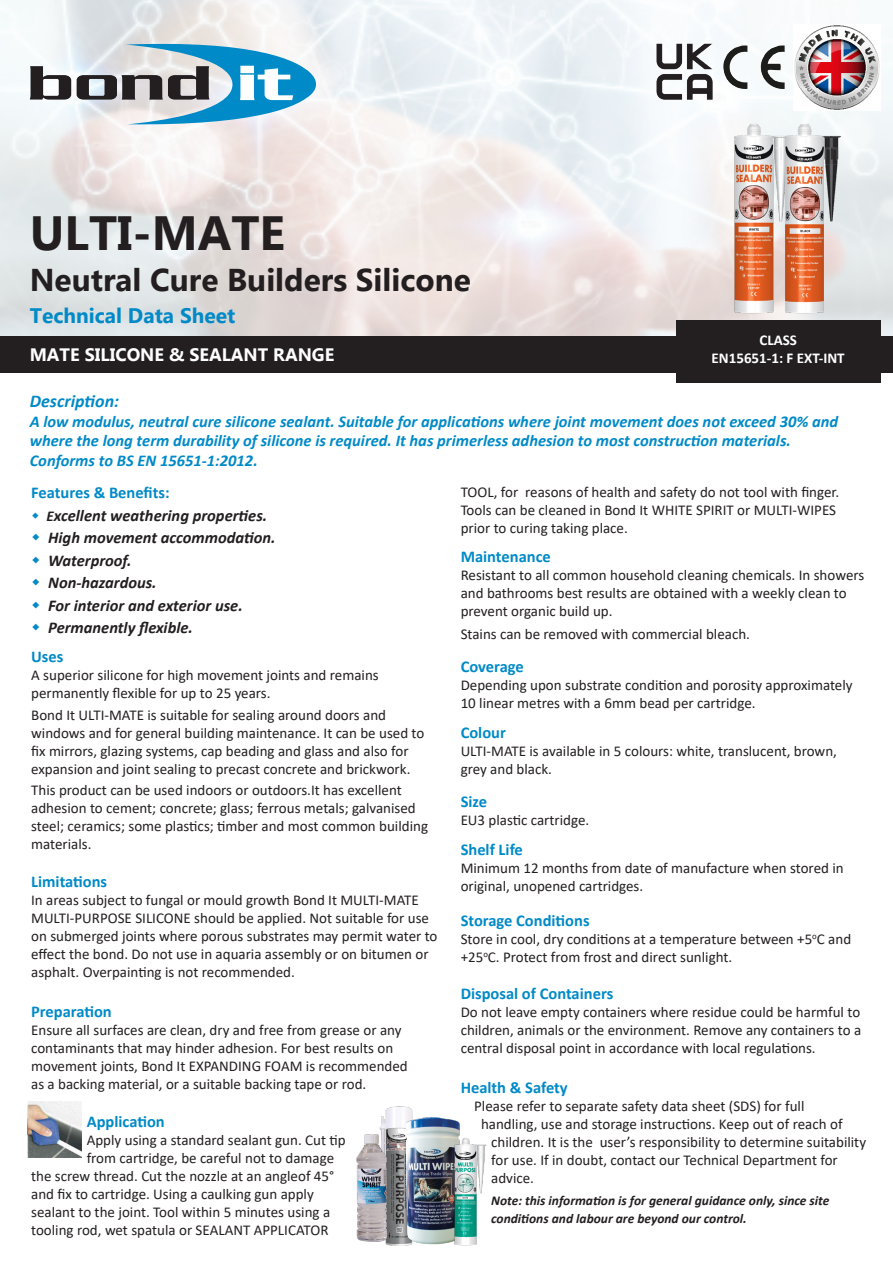
<style>
.page{position:relative;width:893px;height:1263px;background:#fff}
.page>*{position:absolute;margin:0;border:0;box-sizing:border-box;transform-origin:0 0}
.t1{font:700 48px "Myanmar Text";color:#231f20}
.t2{font:700 31.5px "Myanmar Text";color:#231f20}
.t3{font:700 21px "Myanmar Text";color:#008ac7}
.t4{font:700 18px "Myanmar Text";color:#fff}
.t5{font:italic 700 18px "Calibri";color:#008ac7}
.t6{font:italic 700 16.5px/19.8px "Calibri";color:#008ac7}
.t7{font:700 16.5px "Calibri";color:#008ac7}
.t8{font:italic 700 16.5px "Calibri";color:#231f20}
.t9{font:15px/18px "Calibri";color:#231f20}
.t10{font:700 15px "Calibri";color:#fff}
.t11{font:italic 700 13.5px/18px "Calibri";color:#231f20}
.s1{font-size:15px}
</style>
<div class="page">
<img style="left:0;top:0;width:893px;height:336px">
<div style="left:0;top:336px;width:893px;height:37px;background:#231f20"></div>
<svg style="left:30px;top:66px;width:41px;height:34px"></svg>
<svg style="left:77px;top:40px;width:241px;height:86px"></svg>
<img style="left:794px;top:24px;width:86px;height:80px">
<img style="left:723px;top:45px;width:62px;height:44px">
<img style="left:647px;top:34px;width:74px;height:70px">
<div style="left:676px;top:321px;width:204px;height:62px;background:#231f20"></div>
<img style="left:27px;top:1101px;width:54px;height:56px">
<img style="left:647px;top:104px;width:105px;height:230px">
<img style="left:752px;top:104px;width:141px;height:230px">
<img style="left:381px;top:1106px;width:25px;height:17px">
<img style="left:356px;top:1123px;width:50px;height:123px">
<img style="left:406px;top:1107px;width:54px;height:139px">
<img style="left:448px;top:1127px;width:39px;height:119px">
<p class="t1" style="left:30px;top:205px;width:257px">ULTI-MATE</p>
<p class="t2" style="left:30px;top:261px;width:443px">Neutral Cure Builders Silicone</p>
<p class="t3" style="left:30px;top:304px;width:207px">Technical Data Sheet</p>
<p class="t4" style="left:30px;top:345px;width:306px">MATE SILICONE &amp; SEALANT RANGE</p>
<p class="t10" style="left:759px;top:330px;width:39px">CLASS</p>
<p class="t10" style="left:712px;top:348px;width:135px">EN15651-1: F EXT-INT</p>
<p class="t5" style="left:30px;top:388px;width:91px">Description:</p>
<p class="t6" style="left:30px;top:411px;width:810px">A low modulus, neutral cure silicone sealant. Suitable for applications where joint movement does not exceed 30% and where the long term durability of silicone is required. It has primerless adhesion to most construction materials.</p>
<p class="t6" style="left:30px;top:450px;width:229px">Conforms to BS EN 15651‐1:2012.</p>
<p class="t7" style="left:31px;top:481px;width:140px">Features &amp; Benefits:</p>
<p class="t8" style="left:47px;top:504px;width:222px"><span class="s1">E</span>xcellent weathering properties.</p>
<p class="t8" style="left:48px;top:526px;width:229px">High movement accommodation.</p>
<p class="t8" style="left:48px;top:549px;width:85px">Waterproof.</p>
<p class="t8" style="left:48px;top:571px;width:110px">Non-hazardous.</p>
<p class="t8" style="left:48px;top:594px;width:196px">For interior and exterior use.</p>
<p class="t8" style="left:48px;top:616px;width:146px">Permanently flexible.</p>
<p class="t7" style="left:31px;top:645px;width:34px">Uses</p>
<p class="t9" style="left:31px;top:666px;width:349px">A superior silicone for high movement joints and remains</p>
<p class="t9" style="left:31px;top:684px;width:241px">permanently flexible for up to 25 years.</p>
<p class="t9" style="left:31px;top:705px;width:356px">Bond It ULTI-MATE is suitable for sealing around doors and</p>
<p class="t9" style="left:31px;top:723px;width:395px">windows and for general building maintenance. It can be used to</p>
<p class="t9" style="left:31px;top:741px;width:379px">fix mirrors, glazing systems, cap beading and glass and also for</p>
<p class="t9" style="left:31px;top:759px;width:381px">expansion and joint sealing to precast concrete and brickwork.</p>
<p class="t9" style="left:31px;top:781px;width:398px">This product can be used indoors or outdoors.It has excellent adhesion to cement; concrete; glass; ferrous metals; galvanised steel; ceramics; some plastics; timber and most common building materials.</p>
<p class="t7" style="left:31px;top:870px;width:78px">Limitations</p>
<p class="t9" style="left:31px;top:891px;width:408px">In areas subject to fungal or mould growth Bond It MULTI-MATE MULTI-PURPOSE SILICONE should be applied. Not suitable for use on submerged joints where porous substrates may permit water to effect the bond. Do not use in aquaria assembly or on bitumen or asphalt. Overpainting is not recommended.</p>
<p class="t7" style="left:31px;top:999px;width:82px">Preparation</p>
<p class="t9" style="left:31px;top:1020px;width:372px">Ensure all surfaces are clean, dry and free from grease or any</p>
<p class="t9" style="left:31px;top:1038px;width:364px">contaminants that may hinder adhesion. For best results on</p>
<p class="t9" style="left:31px;top:1056px;width:378px">movement joints, Bond It EXPANDING FOAM is recommended</p>
<p class="t9" style="left:31px;top:1074px;width:337px">as a backing material, or a suitable backing tape or rod.</p>
<p class="t7" style="left:87px;top:1109px;width:80px">Application</p>
<p class="t9" style="left:87px;top:1130px;width:260px">Apply using a standard sealant gun. Cut tip</p>
<p class="t9" style="left:87px;top:1148px;width:249px">from cartridge, be careful not to damage</p>
<p class="t9" style="left:31px;top:1166px;width:305px">the screw thread. Cut the nozzle at an angleof 45°</p>
<p class="t9" style="left:31px;top:1184px;width:284px">and fix to cartridge. Using a caulking gun apply</p>
<p class="t9" style="left:31px;top:1202px;width:300px">sealant to the joint. Tool within 5 minutes using a</p>
<p class="t9" style="left:31px;top:1220px;width:299px">tooling rod, wet spatula or SEALANT APPLICATOR</p>
<p class="t9" style="left:461px;top:483px;width:380px">TOOL, for reasons of health and safety do not tool with finger.</p>
<p class="t9" style="left:461px;top:501px;width:377px">Tools can be cleaned in Bond It WHITE SPIRIT or MULTI-WIPES prior to curing taking place.</p>
<p class="t7" style="left:461px;top:545px;width:92px">Maintenance</p>
<p class="t9" style="left:461px;top:565px;width:405px">Resistant to all common household cleaning chemicals. In showers and bathrooms best results are obtained with a weekly clean to prevent organic build up.</p>
<p class="t9" style="left:461px;top:625px;width:291px">Stains can be removed with commercial bleach.</p>
<p class="t7" style="left:461px;top:654px;width:65px">Coverage</p>
<p class="t9" style="left:461px;top:675px;width:393px">Depending upon substrate condition and porosity approximately<br>10 linear metres with a 6mm bead per cartridge.</p>
<p class="t7" style="left:461px;top:721px;width:47px">Colour</p>
<p class="t9" style="left:461px;top:742px;width:378px">ULTI-MATE is available in 5 colours: white, translucent, brown,</p>
<p class="t9" style="left:461px;top:760px;width:93px">grey and black.</p>
<p class="t7" style="left:461px;top:789px;width:28px">Size</p>
<p class="t9" style="left:461px;top:810px;width:130px">EU3 plastic cartridge.</p>
<p class="t7" style="left:461px;top:838px;width:64px">Shelf Life</p>
<p class="t9" style="left:461px;top:859px;width:385px">Minimum 12 months from date of manufacture when stored in original, unopened cartridges.</p>
<p class="t7" style="left:461px;top:908px;width:130px">Storage Conditions</p>
<p class="t9" style="left:461px;top:929px;width:392px">Store in cool, dry conditions at a temperature between +5<sup>o</sup>C and +25<sup>o</sup>C. Protect from frost and direct sunlight.</p>
<p class="t7" style="left:461px;top:982px;width:154px">Disposal of Containers</p>
<p class="t9" style="left:461px;top:1003px;width:401px">Do not leave empty containers where residue could be harmful to</p>
<p class="t9" style="left:461px;top:1021px;width:402px">children, animals or the environment. Remove any containers to a</p>
<p class="t9" style="left:461px;top:1039px;width:357px">central disposal point in accordance with local regulations.</p>
<p class="t7" style="left:461px;top:1076px;width:109px">Health &amp; Safety</p>
<p class="t9" style="left:474px;top:1096px;width:332px">Please refer to separate safety data sheet (SDS) for full</p>
<p class="t9" style="left:481px;top:1114px;width:363px">handling, use and storage instructions. Keep out of reach of</p>
<p class="t9" style="left:491px;top:1132px;width:376px">children. It is the user’s responsibility to determine suitability</p>
<p class="t9" style="left:491px;top:1150px;width:348px">for use. If in doubt, contact our Technical Department for</p>
<p class="t9" style="left:491px;top:1168px;width:44px">advice.</p>
<p class="t11" style="left:491px;top:1190px;width:340px">Note: this information is for general guidance only, since site conditions and labour are beyond our control.</p>
</div>
